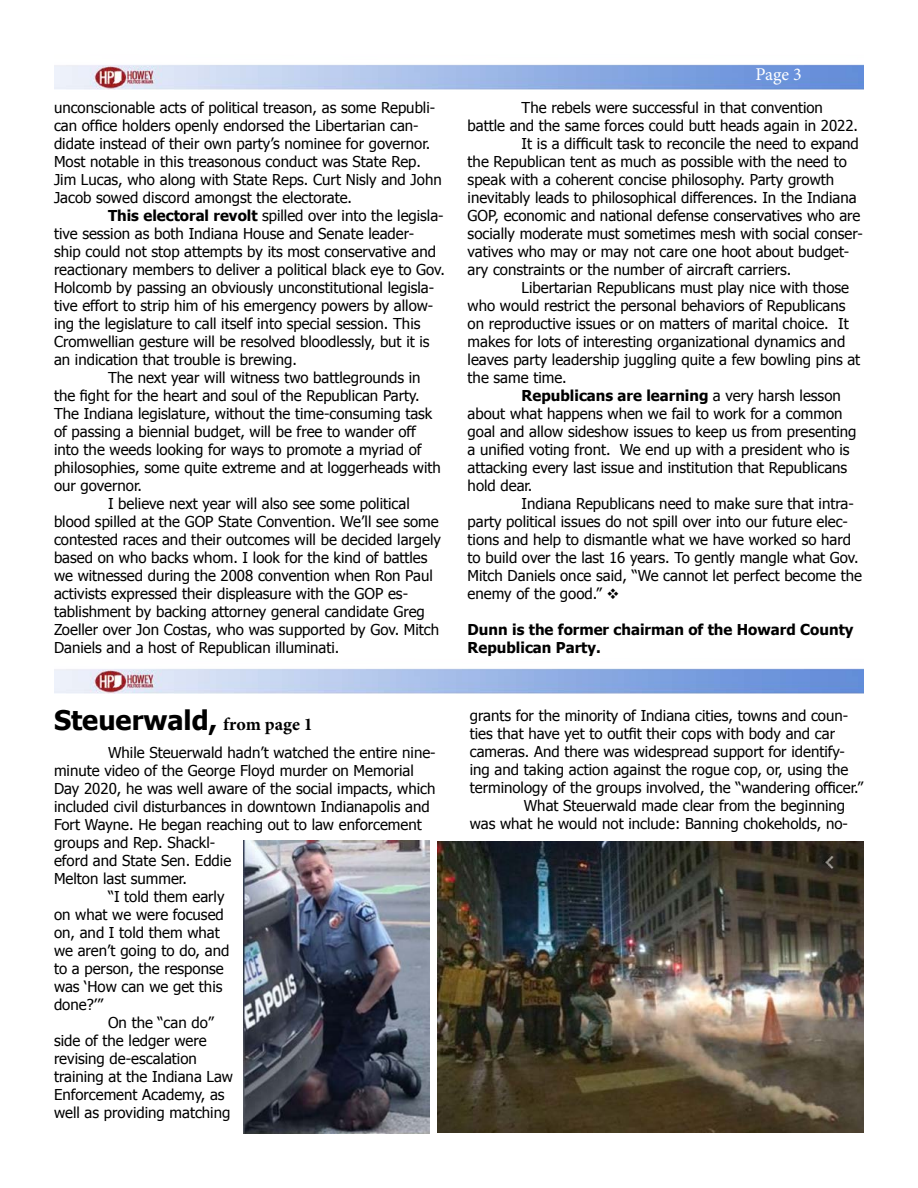
<style>
.page{position:relative;width:918px;height:1188px;background:#fff}
.page>*{position:absolute;margin:0;border:0;box-sizing:border-box;transform-origin:0 0}
.t1{font:700 27px "Tahoma";color:#000}
.t2{font:18px "Minion Pro";color:#fff}
.t3{font:15px/18px "Tahoma";color:#000}
.t4{font:700 15px/18px "Tahoma";color:#000}
.s1{font-weight:700}
.s2{font-family:"Minion Pro";font-size:18px}
.s3{font-weight:400}
</style>
<div class="page">
<img style="left:54px;top:64px;width:810px;height:26px">
<img style="left:54px;top:668px;width:810px;height:26px">
<img style="left:243px;top:840px;width:187px;height:293px">
<img style="left:437px;top:841px;width:427px;height:291px">
<p class="t3" style="left:54px;top:98px;width:389px">unconscionable acts of political treason, as some Republi&shy;can office holders openly endorsed the Libertarian can&shy;didate instead of their own party’s nominee for governor.<br>Most notable in this treasonous conduct was State Rep.<br>Jim Lucas, who along with State Reps. Curt Nisly and John Jacob sowed discord amongst the electorate.</p>
<p class="t3" style="left:108px;top:206px;width:337px"><span class="s1">This electoral revolt</span> spilled over into the legisla-</p>
<p class="t3" style="left:54px;top:224px;width:362px">tive session as both Indiana House and Senate leader-</p>
<p class="t3" style="left:54px;top:242px;width:384px">ship could not stop attempts by its most conservative and</p>
<p class="t3" style="left:54px;top:260px;width:393px">reactionary members to deliver a political black eye to Gov.</p>
<p class="t3" style="left:54px;top:278px;width:382px">Holcomb by passing an obviously unconstitutional legisla-</p>
<p class="t3" style="left:54px;top:296px;width:381px">tive effort to strip him of his emergency powers by allow-</p>
<p class="t3" style="left:54px;top:314px;width:368px">ing the legislature to call itself into special session. This</p>
<p class="t3" style="left:54px;top:332px;width:377px">Cromwellian gesture will be resolved bloodlessly, but it is</p>
<p class="t3" style="left:54px;top:350px;width:245px">an indication that trouble is brewing.</p>
<p class="t3" style="left:108px;top:368px;width:314px">The next year will witness two battlegrounds in</p>
<p class="t3" style="left:54px;top:386px;width:367px">the fight for the heart and soul of the Republican Party.</p>
<p class="t3" style="left:54px;top:404px;width:380px">The Indiana legislature, without the time-consuming task</p>
<p class="t3" style="left:54px;top:422px;width:364px">of passing a biennial budget, will be free to wander off</p>
<p class="t3" style="left:54px;top:440px;width:369px">into the weeds looking for ways to promote a myriad of</p>
<p class="t3" style="left:54px;top:458px;width:388px">philosophies, some quite extreme and at loggerheads with</p>
<p class="t3" style="left:54px;top:476px;width:90px">our governor.</p>
<p class="t3" style="left:108px;top:494px;width:303px">I believe next year will also see some political</p>
<p class="t3" style="left:54px;top:512px;width:386px">blood spilled at the GOP State Convention. We’ll see some</p>
<p class="t3" style="left:54px;top:530px;width:389px">contested races and their outcomes will be decided largely</p>
<p class="t3" style="left:54px;top:548px;width:375px">based on who backs whom. I look for the kind of battles</p>
<p class="t3" style="left:54px;top:566px;width:380px">we witnessed during the 2008 convention when Ron Paul</p>
<p class="t3" style="left:54px;top:584px;width:356px">activists expressed their displeasure with the GOP es-</p>
<p class="t3" style="left:54px;top:602px;width:372px">tablishment by backing attorney general candidate Greg</p>
<p class="t3" style="left:54px;top:620px;width:387px">Zoeller over Jon Costas, who was supported by Gov. Mitch</p>
<p class="t3" style="left:54px;top:638px;width:287px">Daniels and a host of Republican illuminati.</p>
<h1 class="t1" style="left:54px;top:701px;width:260px">Steuerwald, <span class="s2">from page 1</span></h1>
<p class="t3" style="left:108px;top:743px;width:329px">While Steuerwald hadn’t watched the entire nine-</p>
<p class="t3" style="left:54px;top:761px;width:361px">minute video of the George Floyd murder on Memorial</p>
<p class="t3" style="left:54px;top:779px;width:383px">Day 2020, he was well aware of the social impacts, which</p>
<p class="t3" style="left:54px;top:797px;width:377px">included civil disturbances in downtown Indianapolis and</p>
<p class="t3" style="left:54px;top:815px;width:369px">Fort Wayne. He began reaching out to law enforcement</p>
<p class="t3" style="left:54px;top:833px;width:163px">groups and Rep. Shackl-</p>
<p class="t3" style="left:54px;top:851px;width:179px">eford and State Sen. Eddie</p>
<p class="t3" style="left:54px;top:869px;width:134px">Melton last summer.</p>
<p class="t3" style="left:108px;top:887px;width:118px">“I told them early</p>
<p class="t3" style="left:54px;top:905px;width:171px">on what we were focused</p>
<p class="t3" style="left:54px;top:923px;width:167px">on, and I told them what</p>
<p class="t3" style="left:54px;top:941px;width:177px">we aren’t going to do, and</p>
<p class="t3" style="left:54px;top:959px;width:171px">to a person, the response</p>
<p class="t3" style="left:54px;top:977px;width:170px">was ‘How can we get this</p>
<p class="t3" style="left:54px;top:995px;width:51px">done?’”</p>
<p class="t3" style="left:108px;top:1013px;width:107px">On the “can do”</p>
<p class="t3" style="left:54px;top:1031px;width:154px">side of the ledger were</p>
<p class="t3" style="left:54px;top:1049px;width:144px">revising de-escalation</p>
<p class="t3" style="left:54px;top:1067px;width:180px">training at the Indiana Law</p>
<p class="t3" style="left:54px;top:1085px;width:172px">Enforcement Academy, as</p>
<p class="t3" style="left:54px;top:1103px;width:178px">well as providing matching</p>
<p class="t2" style="left:756px;top:62px;width:48px">Page 3</p>
<p class="t3" style="left:522px;top:98px;width:303px">The rebels were successful in that convention</p>
<p class="t3" style="left:468px;top:116px;width:392px">battle and the same forces could butt heads again in 2022.</p>
<p class="t3" style="left:522px;top:134px;width:339px">It is a difficult task to reconcile the need to expand</p>
<p class="t3" style="left:468px;top:152px;width:381px">the Republican tent as much as possible with the need to</p>
<p class="t3" style="left:468px;top:170px;width:368px">speak with a coherent concise philosophy. Party growth</p>
<p class="t3" style="left:468px;top:188px;width:391px">inevitably leads to philosophical differences. In the Indiana</p>
<p class="t3" style="left:468px;top:206px;width:394px">GOP, economic and national defense conservatives who are</p>
<p class="t3" style="left:468px;top:224px;width:397px">socially moderate must sometimes mesh with social conser-</p>
<p class="t3" style="left:468px;top:242px;width:383px">vatives who may or may not care one hoot about budget-</p>
<p class="t3" style="left:468px;top:260px;width:325px">ary constraints or the number of aircraft carriers.</p>
<p class="t3" style="left:522px;top:278px;width:329px">Libertarian Republicans must play nice with those</p>
<p class="t3" style="left:468px;top:296px;width:379px">who would restrict the personal behaviors of Republicans</p>
<p class="t3" style="left:468px;top:314px;width:383px">on reproductive issues or on matters of marital choice. It</p>
<p class="t3" style="left:468px;top:332px;width:379px">makes for lots of interesting organizational dynamics and</p>
<p class="t3" style="left:468px;top:350px;width:394px">leaves party leadership juggling quite a few bowling pins at</p>
<p class="t3" style="left:468px;top:368px;width:101px">the same time.</p>
<p class="t4" style="left:522px;top:386px;width:321px">Republicans are learning <span class="s3">a very harsh lesson</span></p>
<p class="t3" style="left:468px;top:404px;width:376px">about what happens when we fail to work for a common</p>
<p class="t3" style="left:468px;top:422px;width:390px">goal and allow sideshow issues to keep us from presenting</p>
<p class="t3" style="left:468px;top:440px;width:384px">a unified voting front. We end up with a president who is</p>
<p class="t3" style="left:468px;top:458px;width:381px">attacking every last issue and institution that Republicans</p>
<p class="t3" style="left:468px;top:476px;width:66px">hold dear.</p>
<p class="t3" style="left:522px;top:494px;width:334px">Indiana Republicans need to make sure that intra-</p>
<p class="t3" style="left:468px;top:512px;width:382px">party political issues do not spill over into our future elec-</p>
<p class="t3" style="left:468px;top:530px;width:385px">tions and help to dismantle what we have worked so hard</p>
<p class="t3" style="left:468px;top:548px;width:393px">to build over the last 16 years. To gently mangle what Gov.</p>
<p class="t3" style="left:468px;top:566px;width:396px">Mitch Daniels once said, “We cannot let perfect become the</p>
<p class="t3" style="left:468px;top:584px;width:154px">enemy of the good.” ❖</p>
<p class="t4" style="left:468px;top:620px;width:387px">Dunn is the former chairman of the Howard County<br>Republican Party.</p>
<p class="t3" style="left:470px;top:706px;width:380px">grants for the minority of Indiana cities, towns and coun-</p>
<p class="t3" style="left:470px;top:724px;width:367px">ties that have yet to outfit their cops with body and car</p>
<p class="t3" style="left:470px;top:742px;width:377px">cameras. And there was widespread support for identify-</p>
<p class="t3" style="left:470px;top:760px;width:380px">ing and taking action against the rogue cop, or, using the</p>
<p class="t3" style="left:470px;top:778px;width:395px">terminology of the groups involved, the “wandering officer.”</p>
<p class="t3" style="left:524px;top:796px;width:323px">What Steuerwald made clear from the beginning</p>
<p class="t3" style="left:470px;top:814px;width:380px">was what he would not include: Banning chokeholds, no-</p>
</div>
